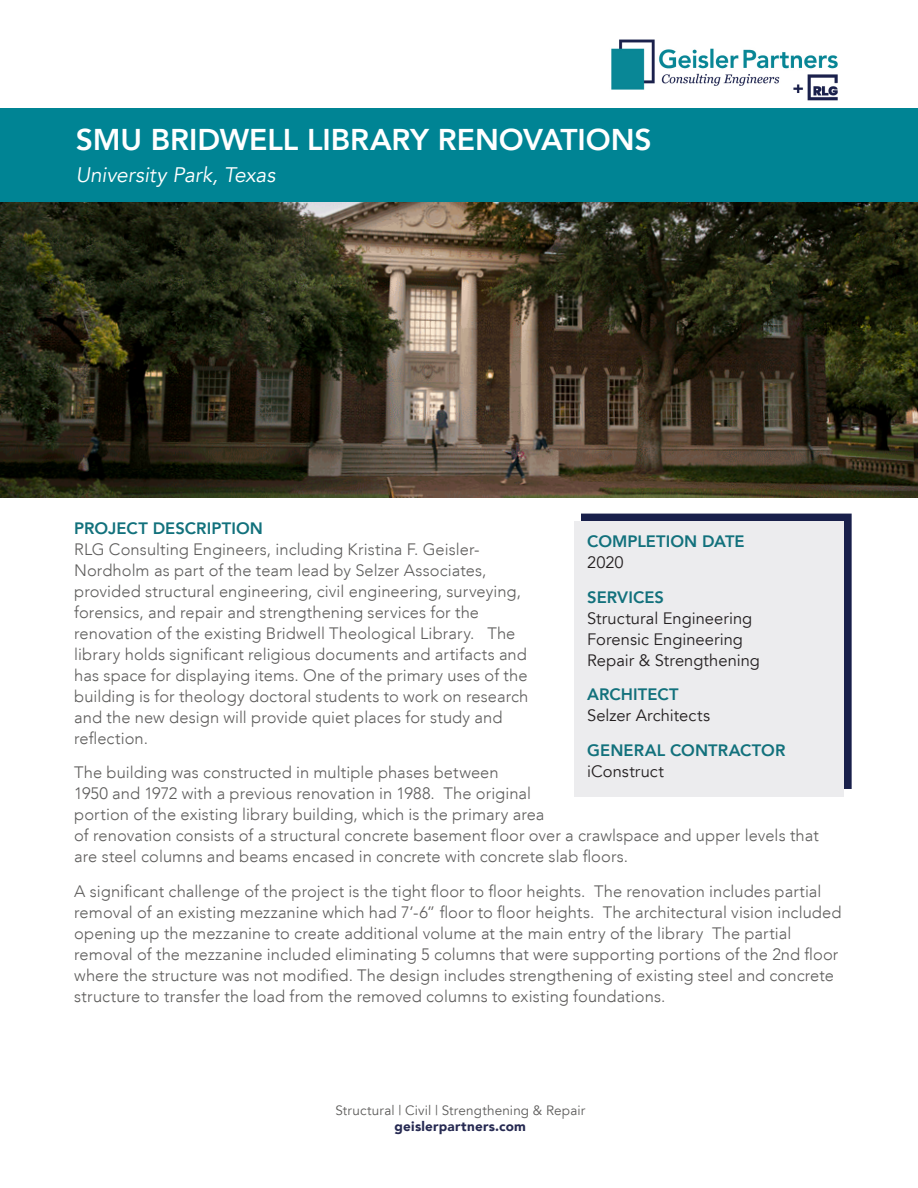
<style>
.page{position:relative;width:918px;height:1188px;background:#fff}
.page>*{position:absolute;margin:0;border:0;box-sizing:border-box;transform-origin:0 0}
.project_name{font:800 30px "Avenir LT";letter-spacing:-.005em;color:#fff}
.project_location{font:italic 21px "Avenir LT";letter-spacing:-.005em;color:#fff}
.project_description{font:300 16.5px/21px "Avenir LT";letter-spacing:.005em;color:#5e5d5c}
.proj_side_body_3{font:16.5px/21px "Avenir LT";color:#231f20}
.proj_side_header_4{font:800 16.5px "Avenir LT";letter-spacing:.005em;color:#12717c}
.project_description-2{font:800 16.5px "Avenir LT";letter-spacing:.005em;color:#12717c}
.proj_side_body_4{font:16.5px "Avenir LT";color:#231f20}
.proj_side_header1{font:800 16.5px "Avenir LT";letter-spacing:.005em;color:#12717c}
.Key_Personnel_Name{font:16.5px "Avenir LT";letter-spacing:.005em;color:#231f20}
.proj_side_header3{font:800 16.5px "Avenir LT";letter-spacing:.005em;color:#12717c}
.proj_side_body_1{font:16.5px "Avenir LT";color:#231f20}
.body{font:13.5px/16.5px "Avenir LT";letter-spacing:.01em;color:#5e5d5c;text-align:center}
.s1{font-weight:900;color:#262a52}
</style>
<div class="page">
<img style="left:611px;top:39px;width:227px;height:62px">
<img style="left:0;top:201px;width:918px;height:296px">
<div style="left:0;top:108px;width:918px;height:93px;background:#008494"></div>
<div style="left:581px;top:514px;width:270px;height:275px;background:#19204b"></div>
<div style="left:574px;top:521px;width:270px;height:275px;background:#ececee"></div>
<p class="project_name" style="left:76px;top:122px;width:577px">SMU BRIDWELL LIBRARY RENOVATIONS</p>
<p class="project_location" style="left:76px;top:163px;width:201px">University Park, Texas</p>
<p class="project_description-2" style="left:74px;top:518px;width:190px">PROJECT DESCRIPTION</p>
<p class="project_description" style="left:74px;top:539px;width:456px">RLG Consulting Engineers, including Kristina F. Geisler-Nordholm as part of the team lead by Selzer Associates, provided structural engineering, civil engineering, surveying, forensics, and repair and strengthening services for the renovation of the existing Bridwell Theological Library. The library holds significant religious documents and artifacts and has space for displaying items. One of the primary uses of the building is for theology doctoral students to work on research and the new design will provide quiet places for study and reflection.</p>
<p class="project_description" style="left:74px;top:762px;width:746px">The building was constructed in multiple phases between<br>1950 and 1972 with a previous renovation in 1988. The original<br>portion of the existing library building, which is the primary area<br>of renovation consists of a structural concrete basement floor over a crawlspace and upper levels that are steel columns and beams encased in concrete with concrete slab floors.</p>
<p class="project_description" style="left:74px;top:881px;width:769px">A significant challenge of the project is the tight floor to floor heights. The renovation includes partial removal of an existing mezzanine which had 7’-6” floor to floor heights. The architectural vision included opening up the mezzanine to create additional volume at the main entry of the library The partial removal of the mezzanine included eliminating 5 columns that were supporting portions of the 2nd floor where the structure was not modified. The design includes strengthening of existing steel and concrete structure to transfer the load from the removed columns to existing foundations.</p>
<p class="proj_side_header1" style="left:587px;top:532px;width:159px">COMPLETION DATE</p>
<p class="proj_side_body_1" style="left:587px;top:553px;width:38px">2020</p>
<p class="proj_side_header3" style="left:587px;top:587px;width:78px">SERVICES</p>
<p class="proj_side_body_3" style="left:587px;top:608px;width:174px">Structural Engineering<br>Forensic Engineering<br>Repair &amp; Strengthening</p>
<p class="proj_side_header_4" style="left:587px;top:685px;width:93px">ARCHITECT</p>
<p class="proj_side_body_4" style="left:587px;top:706px;width:124px">Selzer Architects</p>
<p class="proj_side_header_4" style="left:587px;top:740px;width:200px">GENERAL CONTRACTOR</p>
<p class="Key_Personnel_Name" style="left:587px;top:762px;width:78px">iConstruct</p>
<p class="body" style="left:335px;top:1102px;width:251px">Structural | Civil | Strengthening &amp; Repair <span class="s1">geislerpartners.com</span></p>
</div>
